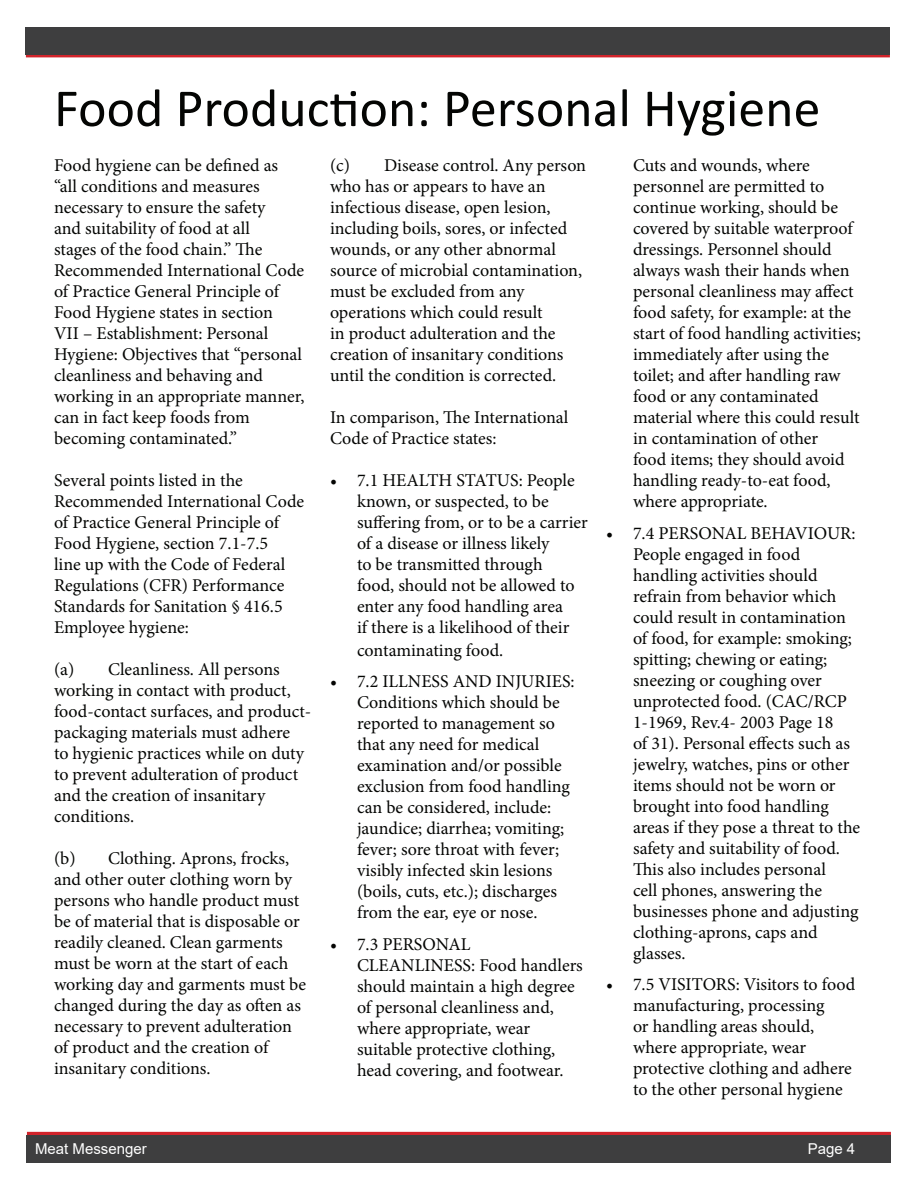
<style>
.page{position:relative;width:918px;height:1188px;background:#fff}
.page>*{position:absolute;margin:0;border:0;box-sizing:border-box;transform-origin:0 0}
.Story_Title{font:54px "Calibri";color:#040503}
.Body_Copy{font:18px/21px "Minion Pro";color:#040503}
.t1{font:15px "Arial";color:#fff}
</style>
<div class="page">
<svg style="left:26px;top:54px;width:864px;height:3px;background:#a02c31"></svg>
<div style="left:26px;top:27px;width:864px;height:27px;background:#3e3e3f"></div>
<hr style="left:27px;top:1132px;width:864px;height:4px;background:#d1232a">
<div style="left:27px;top:1135px;width:864px;height:27px;background:#3e3e3f"></div>
<p class="Story_Title" style="left:54px;top:71px;width:768px">Food Production: Personal Hygiene</p>
<p class="Body_Copy" style="left:330px;top:155px;width:258px">(c) Disease control. Any person who has or appears to have an infectious disease, open lesion, including boils, sores, or infected wounds, or any other abnormal source of microbial contamination, must be excluded from any operations which could result<br>in product adulteration and the creation of insanitary conditions until the condition is corrected.</p>
<p class="Body_Copy" style="left:330px;top:407px;width:240px">In comparison, The International<br>Code of Practice states:</p>
<p class="Body_Copy" style="left:357px;top:470px;width:232px;text-indent:-27px">• 7.1 HEALTH STATUS: People known, or suspected, to be suffering from, or to be a carrier of a disease or illness likely<br>to be transmitted through<br>food, should not be allowed to enter any food handling area<br>if there is a likelihood of their contaminating food.</p>
<p class="Body_Copy" style="left:357px;top:671px;width:219px;text-indent:-27px">• 7.2 ILLNESS AND INJURIES:<br>Conditions which should be reported to management so that any need for medical examination and/or possible exclusion from food handling can be considered, include: jaundice; diarrhea; vomiting; fever; sore throat with fever; visibly infected skin lesions (boils, cuts, etc.); discharges from the ear, eye or nose.</p>
<p class="Body_Copy" style="left:357px;top:934px;width:227px;text-indent:-27px">• 7.3 PERSONAL<br>CLEANLINESS: Food handlers should maintain a high degree of personal cleanliness and, where appropriate, wear suitable protective clothing, head covering, and footwear.</p>
<p class="Body_Copy" style="left:54px;top:155px;width:252px">Food hygiene can be defined as “all conditions and measures necessary to ensure the safety<br>and suitability of food at all<br>stages of the food chain.” The<br>Recommended International Code of Practice General Principle of<br>Food Hygiene states in section<br>VII – Establishment: Personal<br>Hygiene: Objectives that “personal cleanliness and behaving and working in an appropriate manner, can in fact keep foods from becoming contaminated.”</p>
<p class="Body_Copy" style="left:54px;top:470px;width:252px">Several points listed in the<br>Recommended International Code of Practice General Principle of<br>Food Hygiene, section 7.1-7.5<br>line up with the Code of Federal<br>Regulations (CFR) Performance<br>Standards for Sanitation § 416.5<br>Employee hygiene:</p>
<p class="Body_Copy" style="left:54px;top:659px;width:259px">(a) Cleanliness. All persons working in contact with product, food-contact surfaces, and product&shy;packaging materials must adhere<br>to hygienic practices while on duty to prevent adulteration of product and the creation of insanitary conditions.</p>
<p class="Body_Copy" style="left:54px;top:848px;width:254px">(b) Clothing. Aprons, frocks, and other outer clothing worn by persons who handle product must be of material that is disposable or readily cleaned. Clean garments must be worn at the start of each working day and garments must be changed during the day as often as necessary to prevent adulteration of product and the creation of insanitary conditions.</p>
<p class="Body_Copy" style="left:633px;top:155px;width:230px">Cuts and wounds, where personnel are permitted to continue working, should be covered by suitable waterproof dressings. Personnel should always wash their hands when personal cleanliness may affect food safety, for example: at the start of food handling activities; immediately after using the toilet; and after handling raw food or any contaminated material where this could result in contamination of other<br>food items; they should avoid handling ready-to-eat food, where appropriate.</p>
<p class="Body_Copy" style="left:633px;top:523px;width:229px;text-indent:-27px">• 7.4 PERSONAL BEHAVIOUR:<br>People engaged in food handling activities should refrain from behavior which could result in contamination of food, for example: smoking; spitting; chewing or eating; sneezing or coughing over unprotected food. (CAC/RCP<br>1-1969, Rev.4- 2003 Page 18<br>of 31). Personal effects such as jewelry, watches, pins or other items should not be worn or brought into food handling areas if they pose a threat to the safety and suitability of food.<br>This also includes personal<br>cell phones, answering the businesses phone and adjusting clothing-aprons, caps and glasses.</p>
<p class="Body_Copy" style="left:633px;top:974px;width:224px;text-indent:-27px">• 7.5 VISITORS: Visitors to food manufacturing, processing<br>or handling areas should, where appropriate, wear protective clothing and adhere to the other personal hygiene</p>
<p class="t1" style="left:35px;top:1138px;width:113px">Meat Messenger</p>
<p class="t1" style="left:808px;top:1138px;width:49px">Page 4</p>
</div>
